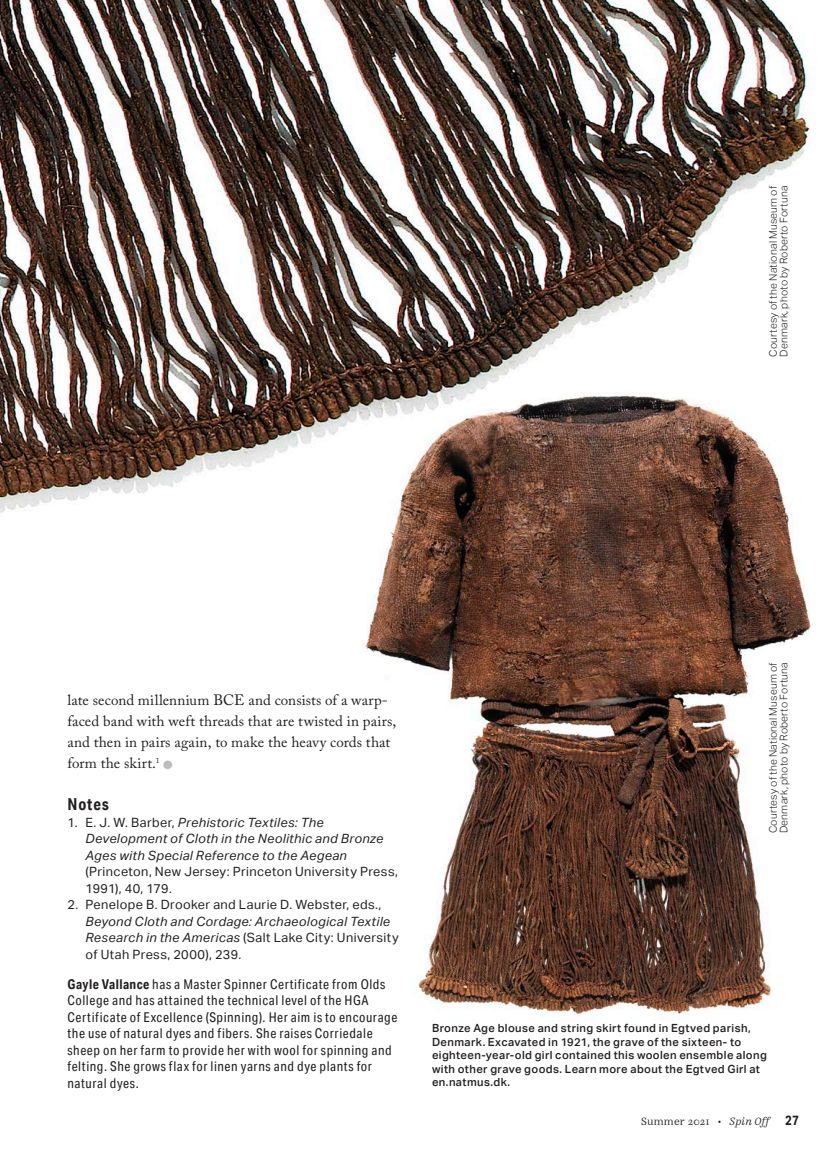
<style>
.page{position:relative;width:837px;height:1161px;background:#fff}
.page>*{position:absolute;margin:0;border:0;box-sizing:border-box;transform-origin:0 0}
.Global_-_Head_B{font:700 16.5px "Aktiv Grotesk Cd";letter-spacing:.055em;color:#231f20}
.t1{font:15px/21px "Adobe Caslon Pro";letter-spacing:.01em;color:#231f20}
.Global_-_BIO{font:13.5px/16.5px "Aktiv Grotesk Cd";letter-spacing:.04em;color:#231f20}
.Article_-_Resources{font:italic 12.75px/16.5px "Aktiv Grotesk";letter-spacing:.03em;color:#231f20}
.Article_-_Resources-2{font:12.75px/16.5px "Aktiv Grotesk";letter-spacing:.03em;color:#231f20}
.t2{font:12px "Zapf Dingbats Std";color:#bcbdc0}
.Global_-_Captions{font:500 11.25px/13.5px "Aktiv Grotesk";letter-spacing:.035em;color:#231f20}
.Global_-_Photo_credi{font:300 10.5px/10.5px "Aktiv Grotesk";letter-spacing:.02em;color:#231f20}
.t3{font:300 10.5px "Casus Pro";letter-spacing:.02em;color:#231f20}
.s1{font-style:normal}
.s2{font-style:italic}
.s3{font-weight:700}
.s4{font-family:"Aktiv Grotesk Cd";font-weight:700;font-size:13.5px}
</style>
<div class="page">
<img style="left:0;top:0;width:815px;height:513px">
<img style="left:344px;top:388px;width:471px;height:631px">
<p class="Global_-_Photo_credi" style="left:768px;top:357px;width:173px;rotate:-90deg">Courtesy of the National Museum of<br>Denmark, photo by Roberto Fortuna</p>
<p class="t1" style="left:68px;top:689px;width:330px">late second millennium BCE and consists of a warp&shy;faced band with weft threads that are twisted in pairs, and then in pairs again, to make the heavy cords that form the skirt.<sup>1</sup></p>
<p class="t2" style="left:163px;top:759px;width:11px">●</p>
<p class="Global_-_Head_B" style="left:68px;top:794px;width:43px">Notes</p>
<p class="Article_-_Resources" style="left:86px;top:814px;width:314px;text-indent:-18px"><span class="s1">1. E. J. W. Barber,</span> Prehistoric Textiles: The Development of Cloth in the Neolithic and Bronze Ages with Special Reference to the Aegean <span class="s1">(Princeton, New Jersey: Princeton University Press, 1991), 40, 179.</span></p>
<p class="Article_-_Resources-2" style="left:86px;top:896px;width:315px;text-indent:-18px">2. Penelope B. Drooker and Laurie D. Webster, eds., <span class="s2">Beyond Cloth and Cordage: Archaeological Textile Research in the Americas</span> (Salt Lake City: University of Utah Press, 2000), 239.</p>
<p class="Global_-_BIO" style="left:68px;top:975px;width:331px"><span class="s3">Gayle Vallance</span> has a Master Spinner Certificate from Olds College and has attained the technical level of the HGA Certificate of Excellence (Spinning). Her aim is to encourage the use of natural dyes and fibers. She raises Corriedale sheep on her farm to provide her with wool for spinning and felting. She grows flax for linen yarns and dye plants for natural dyes.</p>
<p class="Global_-_Photo_credi" style="left:768px;top:833px;width:173px;rotate:-90deg">Courtesy of the National Museum of<br>Denmark, photo by Roberto Fortuna</p>
<p class="Global_-_Captions" style="left:432px;top:1022px;width:336px">Bronze Age blouse and string skirt found in Egtved parish, Denmark. Excavated in 1921, the grave of the sixteen- to eighteen-year-old girl contained this woolen ensemble along with other grave goods. Learn more about the Egtved Girl at en.natmus.dk.</p>
<p class="t3" style="left:641px;top:1115px;width:160px">Summer 2021 • <span class="s2">Spin Off</span> <span class="s4">27</span></p>
</div>
